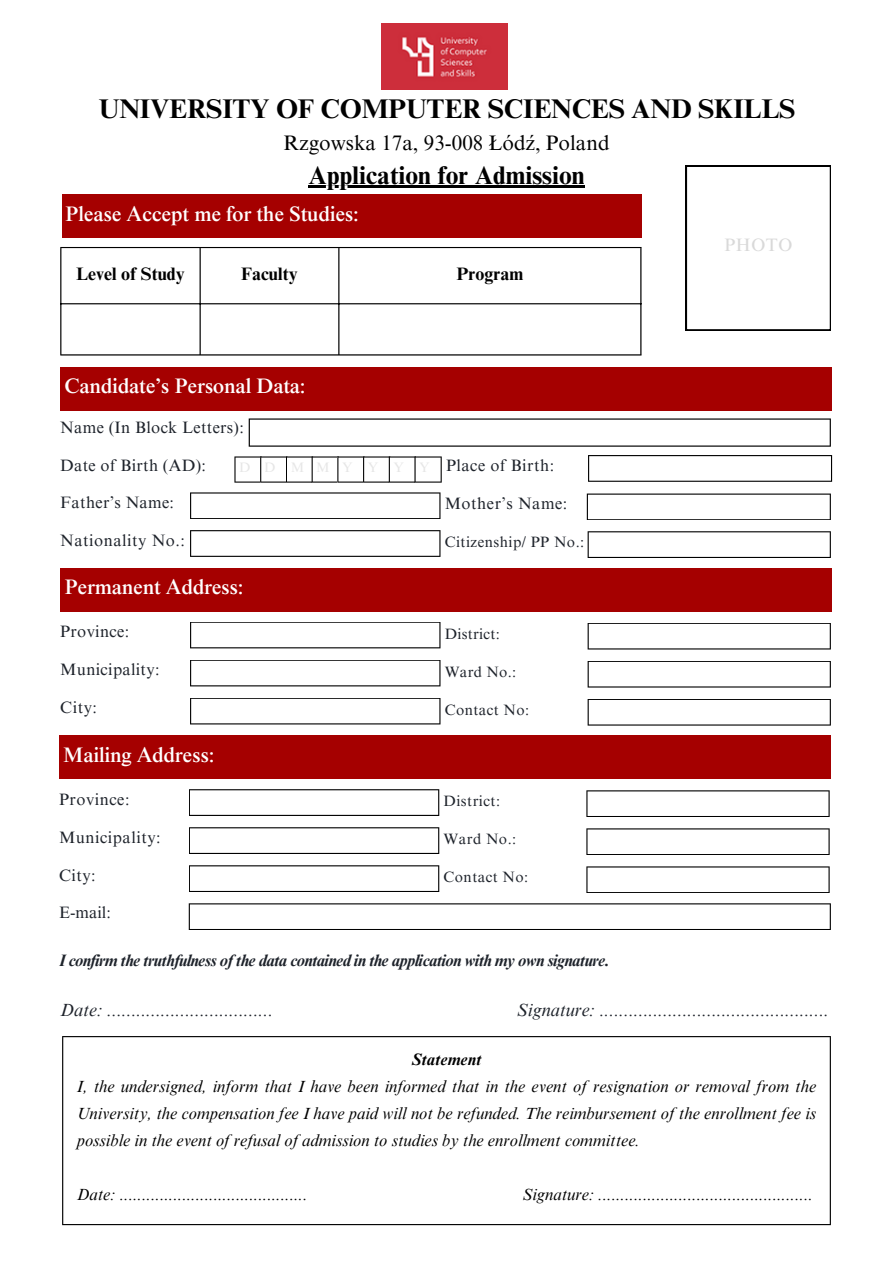
<style>
.page{position:relative;width:894px;height:1264px;background:#fff}
.page>*{position:absolute;margin:0;border:0;box-sizing:border-box;transform-origin:0 0}
.t1{font:700 27px "Times NRMT Pro";letter-spacing:-.01em;color:#000}
.t2{font:700 25.5px "Times NRMT Pro";color:#000}
.t3{font:500 21px "Times NRMT Pro";letter-spacing:-.01em;color:#fff}
.t4{font:21px "Times NRMT Pro";color:#000}
.t5{font:italic 18px "Times NRMT Pro";color:#1e232b}
.t6{font:700 18px "Times NRMT Pro";color:#000}
.t7{font:18px "Times NRMT Pro";letter-spacing:.03em;color:#d9d9d9}
.t8{font:italic 16.5px/27px "Times NRMT Pro";color:#000;text-align:justify}
.t9{font:16.5px "Times NRMT Pro";letter-spacing:.025em;color:#1e232b}
.t10{font:italic 700 16.5px "Times NRMT Pro";letter-spacing:-.035em;color:#1e232b}
.t11{font:italic 700 16.5px "Times NRMT Pro";color:#000}
.t12{font:15px "Times NRMT Pro";letter-spacing:.03em;color:#1e232b}
.s1{font-size:13.65px;color:#d9d9d9}
</style>
<div class="page">
<hr style="left:60px;top:248px;width:1px;height:106px;background:#000">
<hr style="left:199px;top:248px;width:2px;height:106px;background:#000">
<hr style="left:338px;top:248px;width:1px;height:106px;background:#000">
<hr style="left:640px;top:248px;width:1px;height:106px;background:#000">
<hr style="left:60px;top:247px;width:581px;height:1px;background:#000">
<hr style="left:60px;top:303px;width:581px;height:1px;background:#000">
<hr style="left:60px;top:354px;width:581px;height:1px;background:#000">
<div style="left:62px;top:194px;width:579px;height:44px;background:#a50000"></div>
<div style="left:60px;top:367px;width:771px;height:43px;background:#a50000"></div>
<svg style="left:248px;top:418px;width:582px;height:28px"></svg>
<svg style="left:234px;top:456px;width:207px;height:26px"></svg>
<svg style="left:588px;top:455px;width:243px;height:27px"></svg>
<svg style="left:190px;top:492px;width:250px;height:27px"></svg>
<svg style="left:586px;top:493px;width:244px;height:27px"></svg>
<svg style="left:190px;top:530px;width:250px;height:27px"></svg>
<svg style="left:587px;top:531px;width:243px;height:27px"></svg>
<div style="left:60px;top:568px;width:771px;height:43px;background:#a50000"></div>
<svg style="left:190px;top:622px;width:250px;height:26px"></svg>
<svg style="left:587px;top:623px;width:243px;height:26px"></svg>
<svg style="left:190px;top:660px;width:250px;height:26px"></svg>
<svg style="left:587px;top:661px;width:243px;height:26px"></svg>
<svg style="left:190px;top:698px;width:250px;height:26px"></svg>
<svg style="left:587px;top:699px;width:243px;height:26px"></svg>
<div style="left:59px;top:735px;width:771px;height:44px;background:#a50000"></div>
<svg style="left:189px;top:789px;width:250px;height:27px"></svg>
<svg style="left:586px;top:790px;width:243px;height:27px"></svg>
<svg style="left:189px;top:827px;width:250px;height:27px"></svg>
<svg style="left:586px;top:828px;width:243px;height:27px"></svg>
<svg style="left:189px;top:865px;width:250px;height:27px"></svg>
<svg style="left:586px;top:866px;width:243px;height:27px"></svg>
<svg style="left:189px;top:903px;width:641px;height:27px"></svg>
<hr style="left:62px;top:1037px;width:1px;height:186px;background:#000">
<hr style="left:829px;top:1037px;width:1px;height:186px;background:#000">
<hr style="left:62px;top:1036px;width:768px;height:1px;background:#000">
<hr style="left:62px;top:1223px;width:768px;height:2px;background:#000">
<img style="left:381px;top:23px;width:126px;height:67px">
<svg style="left:685px;top:166px;width:145px;height:164px"></svg>
<hr style="left:308px;top:186px;width:276px;height:2px;background:#000">
<h3 class="t1" style="left:99px;top:99px;width:698px">UNIVERSITY OF COMPUTER SCIENCES AND SKILLS</h3>
<p class="t4" style="left:283px;top:135px;width:327px">Rzgowska 17a, 93-008 Łódź, Poland</p>
<p class="t2" style="left:308px;top:165px;width:277px">Application for Admission</p>
<h2 class="t3" style="left:65px;top:206px;width:295px">Please Accept me for the Studies:</h2>
<p class="t6" style="left:76px;top:267px;width:110px">Level of Study</p>
<h1 class="t6" style="left:241px;top:267px;width:58px">Faculty</h1>
<h4 class="t6" style="left:456px;top:267px;width:68px">Program</h4>
<h5 class="t3" style="left:64px;top:378px;width:242px">Candidate’s Personal Data:</h5>
<h3 class="t9" style="left:60px;top:421px;width:185px">Name (In Block Letters):</h3>
<p class="t9" style="left:60px;top:459px;width:147px">Date of Birth (AD):</p>
<p class="t9" style="left:239px;top:459px;width:316px"><span class="s1">D D M M Y Y Y Y</span> Place of Birth:</p>
<p class="t9" style="left:60px;top:496px;width:115px">Father’s Name:</p>
<h3 class="t9" style="left:444px;top:497px;width:124px">Mother’s Name:</h3>
<p class="t9" style="left:60px;top:534px;width:126px">Nationality No.:</p>
<p class="t12" style="left:444px;top:536px;width:141px">Citizenship/ PP No.:</p>
<p class="t3" style="left:64px;top:579px;width:180px">Permanent Address:</p>
<p class="t9" style="left:60px;top:625px;width:70px">Province:</p>
<p class="t12" style="left:444px;top:628px;width:57px">District:</p>
<p class="t9" style="left:60px;top:663px;width:101px">Municipality:</p>
<p class="t12" style="left:444px;top:666px;width:73px">Ward No.:</p>
<p class="t9" style="left:60px;top:701px;width:38px">City:</p>
<p class="t12" style="left:444px;top:704px;width:86px">Contact No:</p>
<p class="t3" style="left:63px;top:747px;width:153px">Mailing Address:</p>
<p class="t9" style="left:59px;top:793px;width:72px">Province:</p>
<p class="t12" style="left:443px;top:795px;width:58px">District:</p>
<p class="t9" style="left:59px;top:831px;width:103px">Municipality:</p>
<p class="t12" style="left:443px;top:833px;width:74px">Ward No.:</p>
<p class="t9" style="left:59px;top:869px;width:38px">City:</p>
<h3 class="t12" style="left:443px;top:871px;width:86px">Contact No:</h3>
<p class="t9" style="left:59px;top:906px;width:53px">E-mail:</p>
<p class="t7" style="left:724px;top:238px;width:69px">PHOTO</p>
<p class="t10" style="left:59px;top:954px;width:551px">I confirm the truthfulness of the data contained in the application with my own signature.</p>
<p class="t5" style="left:60px;top:1003px;width:215px">Date: ..................................</p>
<p class="t5" style="left:517px;top:1003px;width:314px">Signature: ...............................................</p>
<p class="t11" style="left:411px;top:1053px;width:72px">Statement</p>
<p class="t8" style="left:77px;top:1075px;width:740px">I, the undersigned, inform that I have been informed that in the event of resignation or removal from the University, the compensation fee I have paid will not be refunded. The reimbursement of the enrollment fee is possible in the event of refusal of admission to studies by the enrollment committee.</p>
<p class="t8" style="left:77px;top:1183px;width:232px">Date: ..........................................</p>
<p class="t8" style="left:522px;top:1183px;width:292px">Signature: ................................................</p>
</div>
